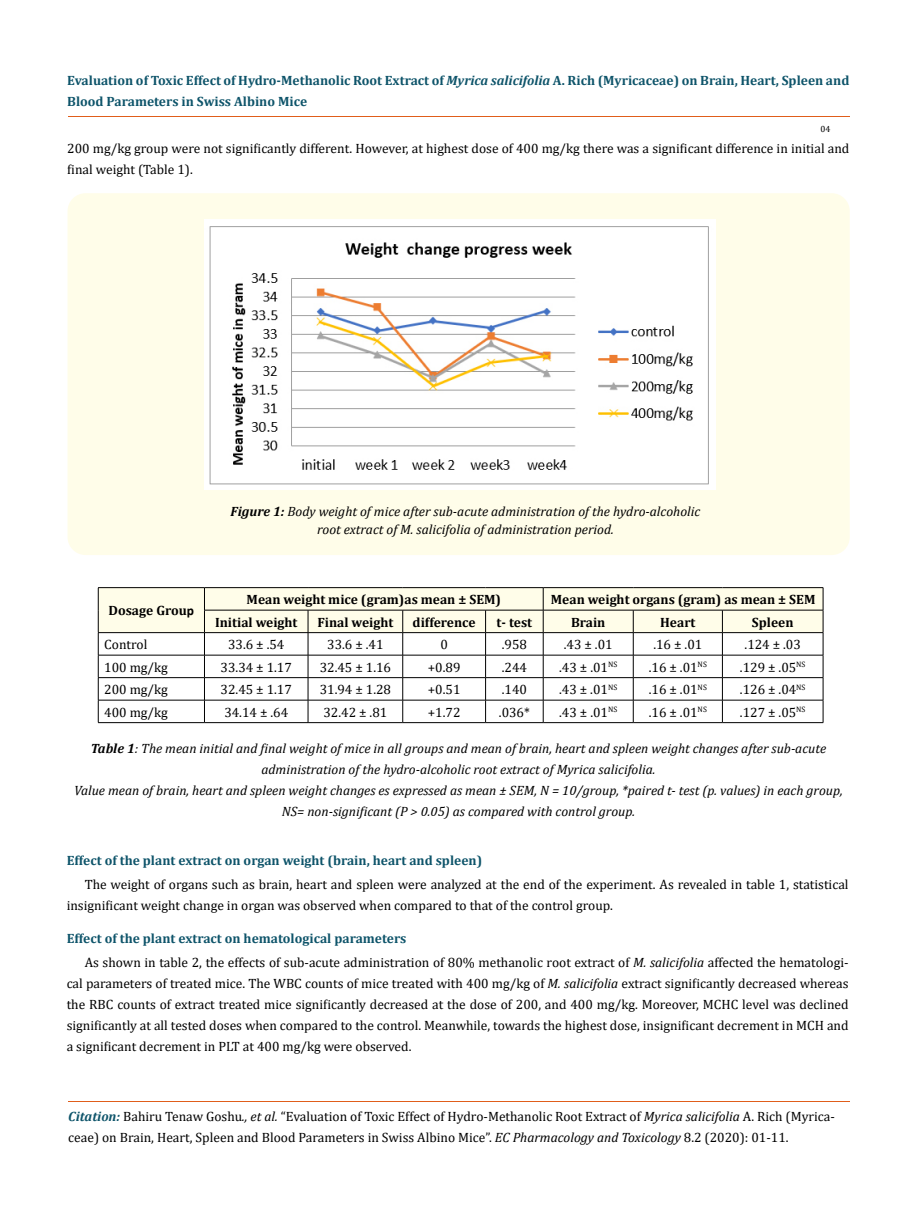
<style>
.page{position:relative;width:917px;height:1224px;background:#fff}
.page>*{position:absolute;margin:0;border:0;box-sizing:border-box;transform-origin:0 0}
.t1{font:13.5px/21px "Cambria";color:#000}
.t2{font:italic 13.5px/21px "Cambria";color:#000;text-align:center}
.t3{font:700 13.5px/21px "Cambria";color:#0e546a}
.t4{font:700 13.5px "Cambria";color:#000}
.t5{font:9px "Cambria";color:#000}
.s1{font-style:italic}
.s2{font-weight:700}
.s3{font-family:"Calibri"}
.s4{font-weight:700;color:#0e546a}
.s5{font-weight:700;font-style:italic;color:#0e546a}
</style>
<div class="page">
<hr style="left:68px;top:117px;width:781px;height:1px;background:#e05d1a">
<hr style="left:68px;top:1101px;width:781px;height:1px;background:#e05d1a">
<div style="left:68px;top:193px;width:781px;height:362px;background:#fffde9;border-radius:18px"></div>
<img style="left:204px;top:219px;width:512px;height:271px">
<hr style="left:98px;top:587px;width:106px;height:1px;background:#000">
<hr style="left:204px;top:587px;width:104px;height:1px;background:#000">
<hr style="left:308px;top:587px;width:95px;height:1px;background:#000">
<hr style="left:403px;top:587px;width:82px;height:1px;background:#000">
<hr style="left:485px;top:587px;width:58px;height:1px;background:#000">
<hr style="left:543px;top:587px;width:90px;height:1px;background:#000">
<hr style="left:633px;top:587px;width:89px;height:1px;background:#000">
<hr style="left:722px;top:587px;width:101px;height:1px;background:#000">
<svg style="left:98px;top:588px;width:725px;height:134px"></svg>
<hr style="left:98px;top:722px;width:106px;height:1px;background:#000">
<hr style="left:204px;top:722px;width:104px;height:1px;background:#000">
<hr style="left:308px;top:722px;width:95px;height:1px;background:#000">
<hr style="left:403px;top:722px;width:82px;height:1px;background:#000">
<hr style="left:485px;top:722px;width:58px;height:1px;background:#000">
<hr style="left:543px;top:722px;width:90px;height:1px;background:#000">
<hr style="left:633px;top:722px;width:89px;height:1px;background:#000">
<hr style="left:722px;top:722px;width:101px;height:1px;background:#000">
<p class="t3" style="left:67px;top:69px;width:783px">Evaluation of Toxic Effect of Hydro-Methanolic Root Extract of <span class="s1">Myrica salicifolia</span> A. Rich (Myricaceae) on Brain, Heart, Spleen and<br>Blood Parameters in Swiss Albino Mice</p>
<p class="t5" style="left:820px;top:123px;width:11px">04</p>
<p class="t1" style="left:67px;top:138px;width:783px">200 mg/kg group were not significantly different. However, at highest dose of 400 mg/kg there was a significant difference in initial and final weight (Table 1).</p>
<p class="t2" style="left:231px;top:502px;width:471px;line-height:18px"><span class="s2">Figure 1:</span> Body weight of mice after sub-acute administration of the hydro-alcoholic root extract of M. salicifolia of administration period.</p>
<p class="t4" style="left:109px;top:601px;width:87px">Dosage Grou<span class="s3">p</span></p>
<p class="t4" style="left:246px;top:590px;width:256px">Mean weight mice (gram)as mean ± SEM)</p>
<p class="t4" style="left:551px;top:590px;width:266px">Mean weight organs (gram) as mean ± SEM</p>
<p class="t4" style="left:215px;top:613px;width:84px">Initial weight</p>
<p class="t4" style="left:317px;top:613px;width:77px">Final weight</p>
<p class="t4" style="left:412px;top:613px;width:65px">difference</p>
<p class="t4" style="left:496px;top:613px;width:37px">t- test</p>
<p class="t4" style="left:571px;top:613px;width:36px">Brain</p>
<p class="t4" style="left:660px;top:613px;width:37px">Heart</p>
<p class="t4" style="left:752px;top:613px;width:43px">Spleen</p>
<p class="t1" style="left:104px;top:634px;width:45px">Control</p>
<p class="t1" style="left:228px;top:634px;width:58px">33.6 ± .54</p>
<p class="t1" style="left:327px;top:634px;width:58px">33.6 ± .41</p>
<p class="t1" style="left:440px;top:634px;width:9px">0</p>
<p class="t1" style="left:502px;top:634px;width:27px">.958</p>
<p class="t1" style="left:564px;top:634px;width:50px">.43 ± .01</p>
<p class="t1" style="left:653px;top:634px;width:50px">.16 ± .01</p>
<p class="t1" style="left:744px;top:634px;width:58px">.124 ± .03</p>
<p class="t1" style="left:104px;top:657px;width:65px">100 mg/kg</p>
<p class="t1" style="left:220px;top:657px;width:73px">33.34 ± 1.17</p>
<p class="t1" style="left:320px;top:657px;width:73px">32.45 ± 1.16</p>
<p class="t1" style="left:428px;top:657px;width:34px">+0.89</p>
<p class="t1" style="left:502px;top:657px;width:27px">.244</p>
<p class="t1" style="left:559px;top:657px;width:60px">.43 ± .01<sup>NS</sup></p>
<p class="t1" style="left:648px;top:656px;width:60px">.16 ± .01<sup>NS</sup></p>
<p class="t1" style="left:740px;top:656px;width:67px">.129 ± .05<sup>NS</sup></p>
<p class="t1" style="left:104px;top:679px;width:65px">200 mg/kg</p>
<p class="t1" style="left:220px;top:679px;width:73px">32.45 ± 1.17</p>
<p class="t1" style="left:320px;top:679px;width:73px">31.94 ± 1.28</p>
<p class="t1" style="left:428px;top:679px;width:34px">+0.51</p>
<p class="t1" style="left:502px;top:679px;width:27px">.140</p>
<p class="t1" style="left:559px;top:679px;width:60px">.43 ± .01<sup>NS</sup></p>
<p class="t1" style="left:648px;top:679px;width:60px">.16 ± .01<sup>NS</sup></p>
<p class="t1" style="left:740px;top:679px;width:67px">.126 ± .04<sup>NS</sup></p>
<p class="t1" style="left:104px;top:701px;width:65px">400 mg/kg</p>
<p class="t1" style="left:224px;top:701px;width:65px">34.14 ± .64</p>
<p class="t1" style="left:323px;top:701px;width:65px">32.42 ± .81</p>
<p class="t1" style="left:428px;top:701px;width:34px">+1.72</p>
<p class="t1" style="left:499px;top:701px;width:32px">.036*</p>
<p class="t1" style="left:559px;top:701px;width:60px">.43 ± .01<sup>NS</sup></p>
<p class="t1" style="left:648px;top:701px;width:60px">.16 ± .01<sup>NS</sup></p>
<p class="t1" style="left:740px;top:701px;width:67px">.127 ± .05<sup>NS</sup></p>
<p class="t2" style="left:74px;top:737px;width:770px"><span class="s2">Table 1</span>: The mean initial and final weight of mice in all groups and mean of brain, heart and spleen weight changes after sub-acute administration of the hydro-alcoholic root extract of Myrica salicifolia.<br>Value mean of brain, heart and spleen weight changes es expressed as mean ± SEM, N = 10/group, *paired t- test (p. values) in each group, NS= non-significant (P &gt; 0.05) as compared with control group.</p>
<p class="t3" style="left:67px;top:850px;width:417px">Effect of the plant extract on organ weight (brain, heart and spleen)</p>
<p class="t1" style="left:67px;top:874px;width:783px;text-indent:18px">The weight of organs such as brain, heart and spleen were analyzed at the end of the experiment. As revealed in table 1, statistical insignificant weight change in organ was observed when compared to that of the control group.</p>
<p class="t1" style="left:85px;top:927px;width:765px;line-height:24px;text-indent:-18px"><span class="s4">Effect of the plant extract on hematological parameters<br></span>As shown in table 2, the effects of sub-acute administration of 80% methanolic root extract of <span class="s1">M. salicifolia</span> affected the hematologi-</p>
<p class="t1" style="left:67px;top:973px;width:783px;text-align:justify">cal parameters of treated mice. The WBC counts of mice treated with 400 mg/kg of <span class="s1">M. salicifolia</span> extract significantly decreased whereas the RBC counts of extract treated mice significantly decreased at the dose of 200, and 400 mg/kg. Moreover, MCHC level was declined significantly at all tested doses when compared to the control. Meanwhile, towards the highest dose, insignificant decrement in MCH and a significant decrement in PLT at 400 mg/kg were observed.</p>
<p class="t1" style="left:68px;top:1106px;width:768px"><span class="s5">Citation:</span> Bahiru Tenaw Goshu<span class="s1">., et al.</span> “Evaluation of Toxic Effect of Hydro-Methanolic Root Extract of <span class="s1">Myrica salicifolia</span> A. Rich (Myrica&shy;ceae) on Brain, Heart, Spleen and Blood Parameters in Swiss Albino Mice”. <span class="s1">EC Pharmacology and Toxicology</span> 8.2 (2020): 01-11.</p>
</div>
